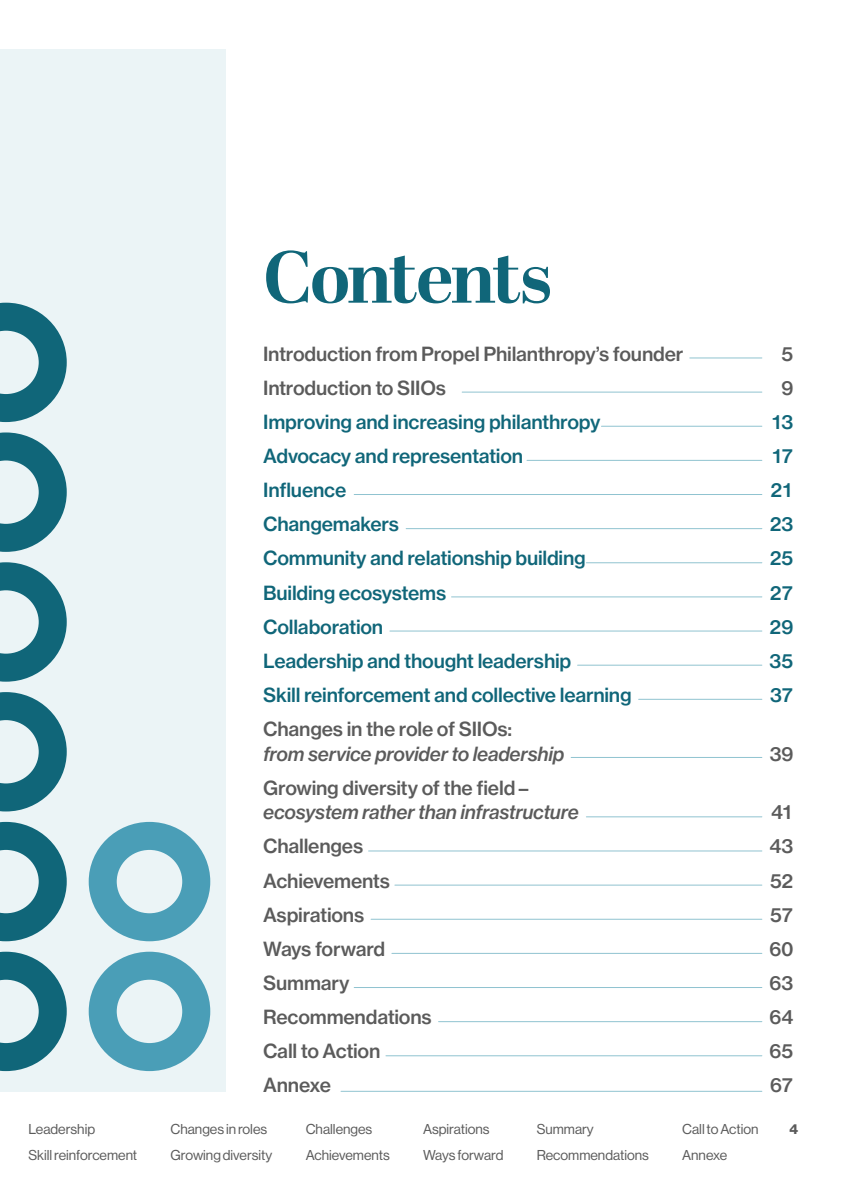
<style>
.page{position:relative;width:844px;height:1191px;background:#fff}
.page>*{position:absolute;margin:0;border:0;box-sizing:border-box;transform-origin:0 0}
.t1{font:700 73.5px "Abril Display";letter-spacing:-.035em;color:#106679}
.t2{font:19.25px "N Haas Grotesk TX Pro 65 Md";letter-spacing:-.01em;color:#106679}
.t3{font:19.25px "N Haas Grotesk TX Pro 65 Md";letter-spacing:-.01em;color:#5b5b5b}
.t4{font:19.25px "N Haas Grotesk TX Pro 66 Md It";letter-spacing:-.015em;color:#5b5b5b}
.t5{font:14px/26.4px "N Haas Grotesk DS Pro 55 Rg";color:#5b5b5b}
.t6{font:14px "N Haas Grotesk DS Pro 75 Bd";color:#5b5b5b}
</style>
<div class="page">
<div style="left:0;top:50px;width:225px;height:1041px;background:#ebf4f6"></div>
<svg style="left:0;top:562px;width:67px;height:119px"></svg>
<svg style="left:0;top:303px;width:67px;height:119px"></svg>
<svg style="left:0;top:822px;width:67px;height:119px"></svg>
<svg style="left:0;top:692px;width:67px;height:119px"></svg>
<svg style="left:0;top:432px;width:67px;height:120px"></svg>
<svg style="left:0;top:951px;width:67px;height:120px"></svg>
<div style="left:89px;top:822px;width:121px;height:119px;border:28px solid #4a9eb7;border-radius:50%"></div>
<div style="left:89px;top:951px;width:121px;height:120px;border:28px solid #4a9eb7;border-radius:50%"></div>
<hr style="left:601px;top:426px;width:160px;height:1px;background:#90c3d0">
<hr style="left:527px;top:460px;width:234px;height:1px;background:#90c3d0">
<hr style="left:354px;top:494px;width:407px;height:1px;background:#90c3d0">
<hr style="left:406px;top:528px;width:355px;height:1px;background:#90c3d0">
<hr style="left:586px;top:562px;width:175px;height:1px;background:#90c3d0">
<hr style="left:451px;top:596px;width:310px;height:1px;background:#90c3d0">
<hr style="left:390px;top:630px;width:371px;height:1px;background:#90c3d0">
<hr style="left:577px;top:664px;width:184px;height:1px;background:#90c3d0">
<hr style="left:638px;top:699px;width:123px;height:1px;background:#90c3d0">
<hr style="left:571px;top:757px;width:190px;height:1px;background:#90c3d0">
<hr style="left:586px;top:816px;width:175px;height:1px;background:#90c3d0">
<hr style="left:368px;top:850px;width:393px;height:1px;background:#90c3d0">
<hr style="left:395px;top:884px;width:366px;height:1px;background:#90c3d0">
<hr style="left:371px;top:918px;width:390px;height:1px;background:#90c3d0">
<hr style="left:392px;top:953px;width:369px;height:1px;background:#90c3d0">
<hr style="left:354px;top:987px;width:407px;height:1px;background:#90c3d0">
<hr style="left:438px;top:1021px;width:323px;height:1px;background:#90c3d0">
<hr style="left:386px;top:1055px;width:375px;height:1px;background:#90c3d0">
<hr style="left:341px;top:1090px;width:420px;height:1px;background:#90c3d0">
<hr style="left:462px;top:392px;width:299px;height:1px;background:#90c3d0">
<hr style="left:689px;top:357px;width:72px;height:1px;background:#90c3d0">
<h1 class="t1" style="left:263px;top:226px;width:290px">Contents</h1>
<p class="t3" style="left:263px;top:341px;width:422px">Introduction from Propel Philanthropy’s founder</p>
<p class="t3" style="left:781px;top:341px;width:14px">5</p>
<p class="t3" style="left:263px;top:376px;width:184px">Introduction to SIIOs</p>
<p class="t3" style="left:781px;top:376px;width:14px">9</p>
<p class="t2" style="left:263px;top:410px;width:339px">Improving and increasing philanthropy</p>
<p class="t2" style="left:770px;top:410px;width:25px">13</p>
<p class="t2" style="left:263px;top:444px;width:261px">Advocacy and representation</p>
<p class="t2" style="left:770px;top:444px;width:24px">17</p>
<p class="t2" style="left:263px;top:478px;width:85px">Influence</p>
<p class="t2" style="left:769px;top:478px;width:25px">21</p>
<p class="t2" style="left:263px;top:512px;width:137px">Changemakers</p>
<p class="t2" style="left:769px;top:512px;width:26px">23</p>
<p class="t2" style="left:263px;top:546px;width:324px">Community and relationship building</p>
<p class="t2" style="left:769px;top:546px;width:26px">25</p>
<p class="t2" style="left:263px;top:580px;width:185px">Building ecosystems</p>
<p class="t2" style="left:769px;top:580px;width:26px">27</p>
<p class="t2" style="left:263px;top:614px;width:122px">Collaboration</p>
<p class="t2" style="left:769px;top:614px;width:26px">29</p>
<p class="t2" style="left:263px;top:649px;width:310px">Leadership and thought leadership</p>
<p class="t2" style="left:769px;top:649px;width:26px">35</p>
<p class="t2" style="left:263px;top:683px;width:370px">Skill reinforcement and collective learning</p>
<p class="t2" style="left:769px;top:683px;width:26px">37</p>
<p class="t3" style="left:263px;top:717px;width:250px">Changes in the role of SIIOs:</p>
<p class="t4" style="left:263px;top:741px;width:303px">from service provider to leadership</p>
<p class="t3" style="left:769px;top:741px;width:26px">39</p>
<p class="t3" style="left:263px;top:775px;width:267px">Growing diversity of the field –</p>
<p class="t4" style="left:263px;top:800px;width:317px">ecosystem rather than infrastructure</p>
<p class="t3" style="left:770px;top:800px;width:25px">41</p>
<p class="t3" style="left:263px;top:834px;width:102px">Challenges</p>
<p class="t3" style="left:768px;top:834px;width:26px">43</p>
<p class="t3" style="left:263px;top:868px;width:128px">Achievements</p>
<p class="t3" style="left:769px;top:868px;width:26px">52</p>
<p class="t3" style="left:263px;top:902px;width:103px">Aspirations</p>
<p class="t3" style="left:769px;top:902px;width:25px">57</p>
<p class="t3" style="left:263px;top:937px;width:124px">Ways forward</p>
<p class="t3" style="left:769px;top:937px;width:26px">60</p>
<p class="t3" style="left:263px;top:971px;width:88px">Summary</p>
<p class="t3" style="left:768px;top:971px;width:26px">63</p>
<p class="t3" style="left:263px;top:1005px;width:170px">Recommendations</p>
<p class="t3" style="left:769px;top:1005px;width:26px">64</p>
<p class="t3" style="left:263px;top:1039px;width:119px">Call to Action</p>
<p class="t3" style="left:769px;top:1039px;width:26px">65</p>
<p class="t3" style="left:263px;top:1073px;width:69px">Annexe</p>
<p class="t3" style="left:769px;top:1073px;width:26px">67</p>
<p class="t5" style="left:28px;top:1116px;width:68px">Leadership</p>
<p class="t5" style="left:682px;top:1116px;width:78px">Call to Action</p>
<p class="t5" style="left:28px;top:1142px;width:110px">Skill reinforcement</p>
<p class="t5" style="left:170px;top:1116px;width:103px">Changes in roles<br>Growing diversity</p>
<p class="t5" style="left:305px;top:1116px;width:86px">Challenges<br>Achievements</p>
<p class="t5" style="left:423px;top:1116px;width:82px">Aspirations<br>Ways forward</p>
<p class="t5" style="left:536px;top:1116px;width:59px">Summary</p>
<p class="t6" style="left:789px;top:1120px;width:10px">4</p>
<p class="t5" style="left:536px;top:1142px;width:114px">Recommendations</p>
<p class="t5" style="left:682px;top:1142px;width:46px">Annexe</p>
</div>
